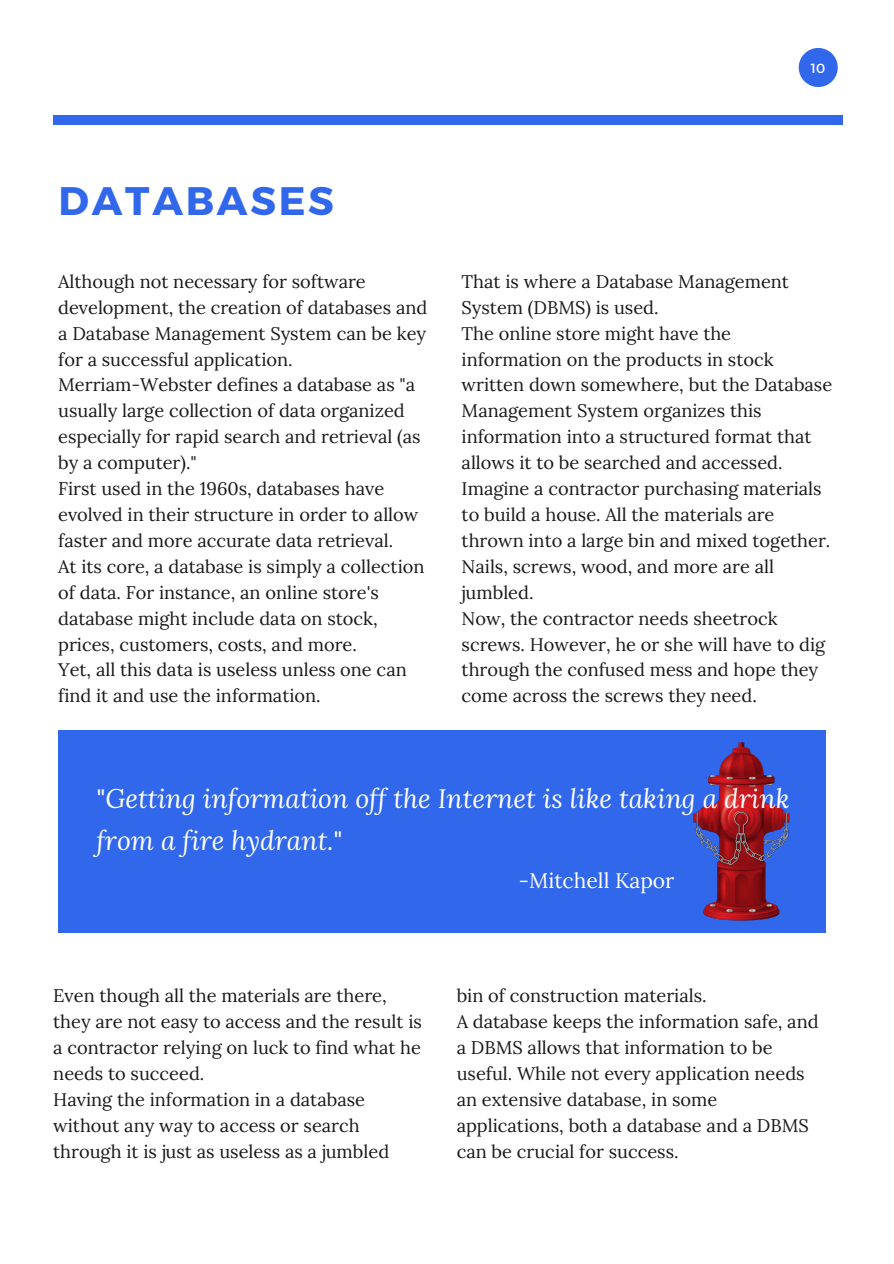
<style>
.page{position:relative;width:894px;height:1264px;background:#fff}
.page>*{position:absolute;margin:0;border:0;box-sizing:border-box;transform-origin:0 0}
.t1{font:700 39.75px "Montserrat";letter-spacing:.07em;color:#3167eb}
.t2{font:italic 26.55px/41.7px "Lora";color:#fff}
.t3{font:21.15px "Lora";color:#fff}
.t4{font:18.15px/26px "Lora";color:#191919}
.t5{font:13.2px "Montserrat";color:#fff}
.s1{font-style:normal}
</style>
<div class="page">
<div style="left:53px;top:115px;width:790px;height:9px;background:#3167eb"></div>
<svg style="left:798px;top:48px;width:39px;height:39px"></svg>
<div style="left:58px;top:730px;width:767px;height:202px;background:#3167eb"></div>
<img style="left:693px;top:730px;width:133px;height:202px">
<p class="t5" style="left:810px;top:60px;width:16px">10</p>
<p class="t1" style="left:59px;top:175px;width:277px">DATABASES</p>
<p class="t4" style="left:58px;top:268px;width:370px">Although not necessary for software development, the creation of databases and a Database Management System can be key for a successful application.</p>
<p class="t4" style="left:58px;top:372px;width:364px">Merriam-Webster defines a database as "a usually large collection of data organized especially for rapid search and retrieval (as by a computer)."</p>
<p class="t4" style="left:58px;top:475px;width:361px">First used in the 1960s, databases have evolved in their structure in order to allow faster and more accurate data retrieval.</p>
<p class="t4" style="left:58px;top:553px;width:367px">At its core, a database is simply a collection of data. For instance, an online store's database might include data on stock, prices, customers, costs, and more.</p>
<p class="t4" style="left:58px;top:657px;width:350px">Yet, all this data is useless unless one can find it and use the information.</p>
<p class="t4" style="left:461px;top:268px;width:329px">That is where a Database Management<br>System (DBMS) is used.</p>
<p class="t4" style="left:461px;top:320px;width:372px">The online store might have the information on the products in stock written down somewhere, but the Database Management System organizes this information into a structured format that allows it to be searched and accessed.</p>
<p class="t4" style="left:461px;top:475px;width:370px">Imagine a contractor purchasing materials to build a house. All the materials are thrown into a large bin and mixed together.<br>Nails, screws, wood, and more are all jumbled.</p>
<p class="t4" style="left:461px;top:605px;width:365px">Now, the contractor needs sheetrock screws. However, he or she will have to dig through the confused mess and hope they come across the screws they need.</p>
<p class="t2" style="left:96px;top:777px;width:694px"><span class="s1">"</span>Getting information off the Internet is like taking a drink from a fire hydrant.<span class="s1">"</span></p>
<p class="t3" style="left:518px;top:866px;width:157px">-Mitchell Kapor</p>
<p class="t4" style="left:53px;top:982px;width:370px">Even though all the materials are there, they are not easy to access and the result is a contractor relying on luck to find what he needs to succeed.</p>
<p class="t4" style="left:53px;top:1086px;width:337px">Having the information in a database without any way to access or search through it is just as useless as a jumbled</p>
<p class="t4" style="left:456px;top:982px;width:251px">bin of construction materials.</p>
<p class="t4" style="left:456px;top:1008px;width:363px">A database keeps the information safe, and a DBMS allows that information to be useful. While not every application needs an extensive database, in some applications, both a database and a DBMS can be crucial for success.</p>
</div>
